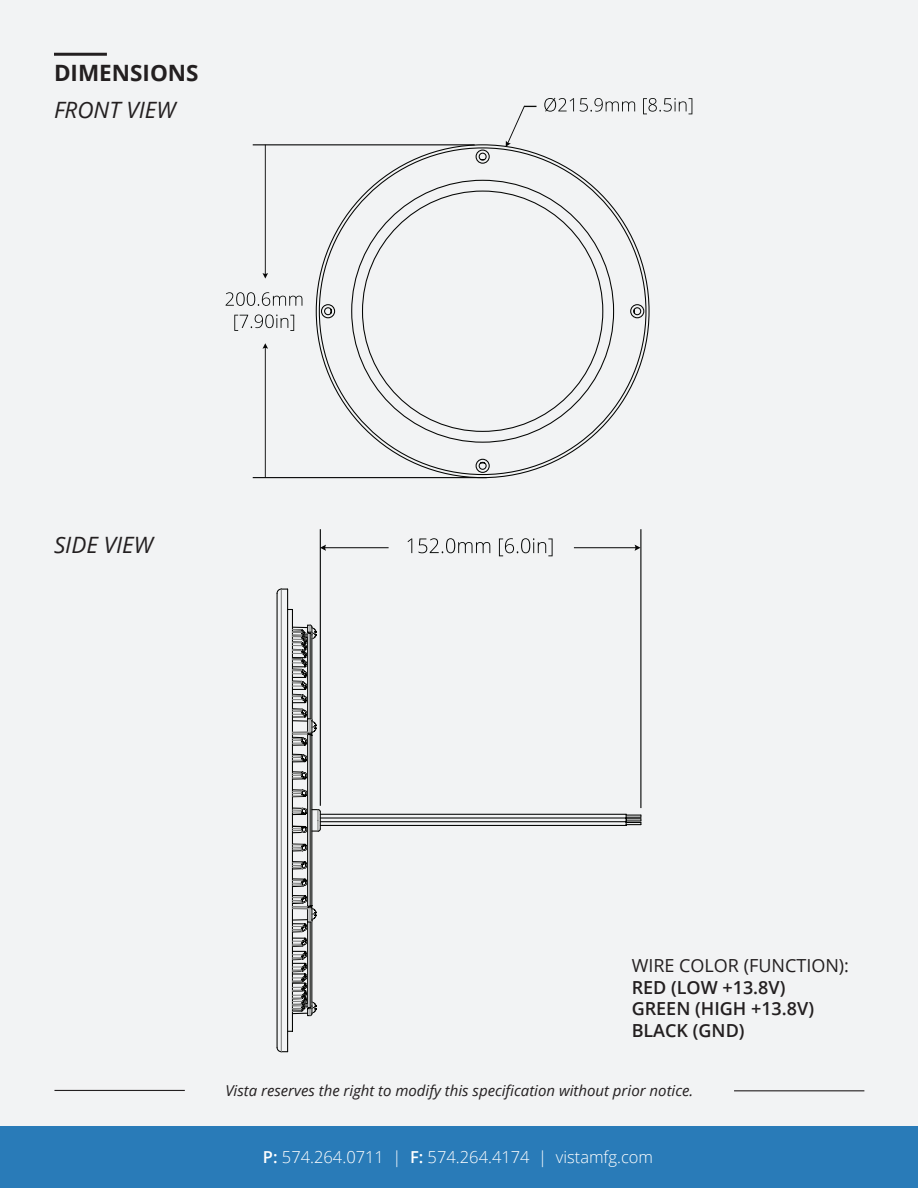
<style>
.page{position:relative;width:918px;height:1188px;background:#fff}
.page>*{position:absolute;margin:0;border:0;box-sizing:border-box;transform-origin:0 0}
.t1{font:italic 22.5px "Open Sans";color:#231f20}
.t2{font:700 22.5px "Open Sans";color:#231f20}
.t3{font:600 18px/21.6px "Open Sans";color:#231f20}
.t4{font:18px "Open Sans";color:#231f20}
.t5{font:300 16.5px "Open Sans";color:#fff}
.t6{font:italic 15px "Open Sans";color:#231f20}
.s1{font-weight:600}
</style>
<div class="page">
<div style="left:0;top:0;width:918px;height:1126px;background:#f2f3f4"></div>
<div style="left:0;top:1126px;width:918px;height:62px;background:#297bb8"></div>
<hr style="left:54px;top:1090px;width:131px;height:1px;background:#231f20">
<hr style="left:734px;top:1090px;width:130px;height:1px;background:#231f20">
<hr style="left:54px;top:53px;width:53px;height:3px;background:#231f20">
<svg style="left:315px;top:144px;width:335px;height:335px"></svg>
<svg style="left:506px;top:106px;width:31px;height:41px"></svg>
<svg style="left:544px;top:98px;width:30px;height:14px"></svg>
<svg style="left:580px;top:98px;width:55px;height:14px"></svg>
<svg style="left:643px;top:98px;width:49px;height:16px"></svg>
<svg style="left:263px;top:145px;width:5px;height:134px"></svg>
<svg style="left:263px;top:343px;width:5px;height:134px"></svg>
<hr style="left:253px;top:144px;width:222px;height:1px;background:#060606">
<hr style="left:253px;top:477px;width:234px;height:1px;background:#060606">
<svg style="left:226px;top:292px;width:76px;height:14px"></svg>
<svg style="left:234px;top:314px;width:60px;height:17px"></svg>
<svg style="left:276px;top:588px;width:366px;height:464px"></svg>
<svg style="left:280px;top:588px;width:39px;height:465px"></svg>
<svg style="left:321px;top:545px;width:68px;height:6px"></svg>
<svg style="left:574px;top:545px;width:66px;height:6px"></svg>
<hr style="left:640px;top:529px;width:1px;height:279px;background:#060606">
<hr style="left:320px;top:529px;width:1px;height:277px;background:#060606">
<svg style="left:408px;top:538px;width:4px;height:15px"></svg>
<svg style="left:418px;top:538px;width:72px;height:15px"></svg>
<svg style="left:499px;top:538px;width:54px;height:18px"></svg>
<h1 class="t2" style="left:54px;top:65px;width:146px">DIMENSIONS</h1>
<h1 class="t1" style="left:54px;top:97px;width:123px">FRONT VIEW</h1>
<h1 class="t1" style="left:54px;top:532px;width:100px">SIDE VIEW</h1>
<p class="t4" style="left:632px;top:958px;width:219px">WIRE COLOR (FUNCTION):</p>
<p class="t3" style="left:632px;top:978px;width:184px">RED (LOW +13.8V)<br>GREEN (HIGH +13.8V)<br>BLACK (GND)</p>
<p class="t6" style="left:225px;top:1080px;width:469px">Vista reserves the right to modify this specification without prior notice.</p>
<p class="t5" style="left:263px;top:1151px;width:392px"><span class="s1">P:</span> 574.264.0711 | <span class="s1">F:</span> 574.264.4174 | vistamfg.com</p>
</div>
